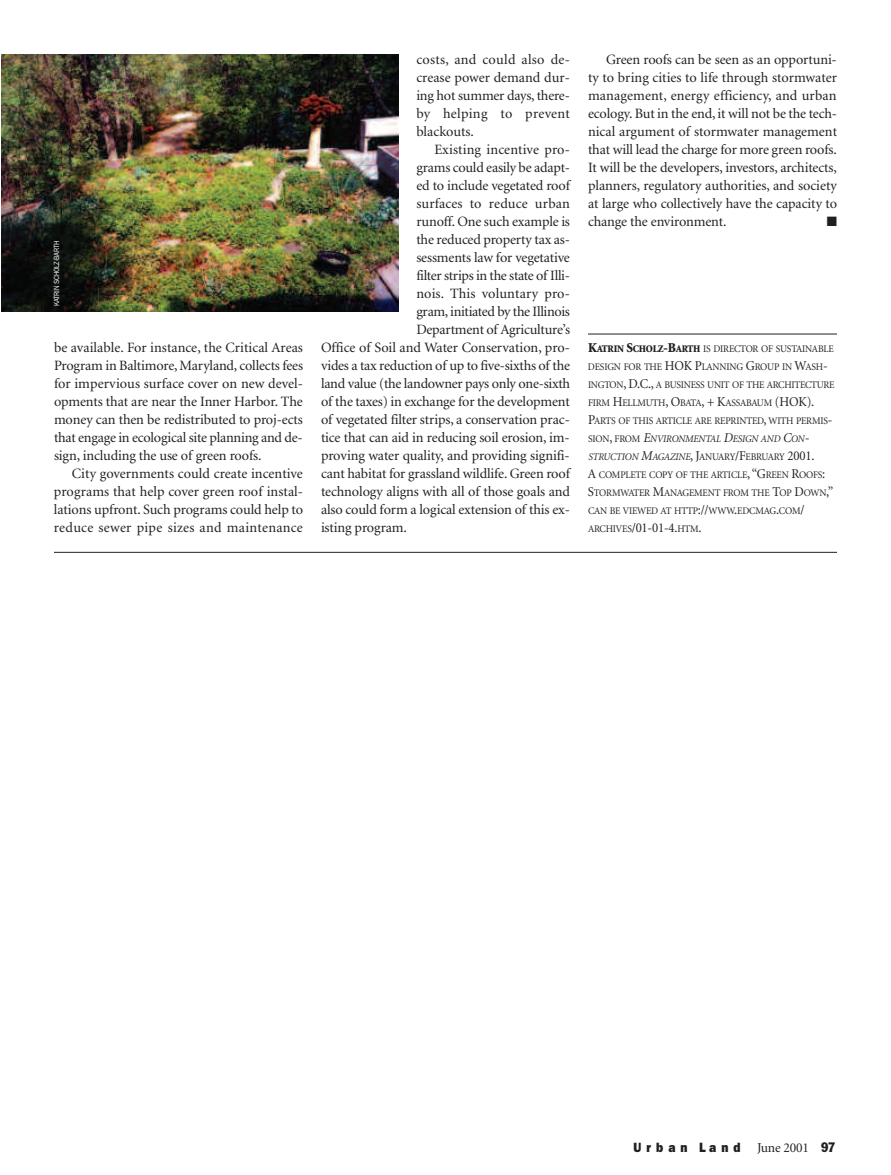
<style>
.page{position:relative;width:891px;height:1175px;background:#fff}
.page>*{position:absolute;margin:0;border:0;box-sizing:border-box;transform-origin:0 0}
.t1{font:14.25px/18px "Minion";letter-spacing:-.01em;color:#231f20;text-align:justify}
.t2{font:14.25px "Minion";letter-spacing:.01em;color:#231f20}
.t3{font:800 13.5px "Franklin Gothic";letter-spacing:.42em;color:#231f20;scale:.9 1}
.t4{font:13.5px "Zapf Dingbats";color:#231f20}
.t5{font:10.2px/18px "Minion";letter-spacing:-.02em;color:#231f20;scale:.95 1}
.t6{font:7.5px "Franklin Gothic";letter-spacing:-.03em;color:#fff;scale:.9 1}
.s1{font-weight:900;font-size:13.5px}
.s2{font-weight:900}
.s3{font-size:13.5px}
.s4{font-style:italic;font-size:13.5px}
.s5{font-style:italic}
.s6{font-family:"Minion";font-weight:400}
.s7{font-weight:400;font-stretch:condensed}
</style>
<div class="page">
<hr style="left:54px;top:552px;width:783px;height:1px;background:#231f20">
<hr style="left:588px;top:334px;width:249px;height:1px;background:#231f20">
<img style="left:1px;top:54px;width:397px;height:258px">
<p class="t6" style="left:52px;top:306px;width:74px;rotate:-90deg">KATRIN SCHOLZ-BARTH</p>
<p class="t1" style="left:54px;top:339px;width:251px">be available. For instance, the Critical Areas Program in Baltimore, Maryland, collects fees for impervious surface cover on new devel&shy;opments that are near the Inner Harbor. The money can then be redistributed to proj-ects that engage in ecological site planning and de&shy;sign, including the use of green roofs.</p>
<p class="t1" style="left:54px;top:465px;width:251px;text-indent:18px">City governments could create incentive programs that help cover green roof instal&shy;lations upfront. Such programs could help to reduce sewer pipe sizes and maintenance</p>
<p class="t1" style="left:416px;top:51px;width:155px">costs, and could also de&shy;crease power demand dur&shy;ing hot summer days, there&shy;by helping to prevent blackouts.</p>
<p class="t2" style="left:434px;top:143px;width:137px">Existing incentive pro-</p>
<p class="t1" style="left:416px;top:159px;width:155px">grams could easily be adapt-</p>
<p class="t1" style="left:416px;top:177px;width:155px">ed to include vegetated roof</p>
<p class="t2" style="left:416px;top:197px;width:155px">surfaces to reduce urban</p>
<p class="t1" style="left:416px;top:213px;width:155px">runoff. One such example is</p>
<p class="t1" style="left:416px;top:231px;width:155px">the reduced property tax as-</p>
<p class="t1" style="left:416px;top:249px;width:155px">sessments law for vegetative</p>
<p class="t1" style="left:416px;top:267px;width:155px">filter strips in the state of Illi-</p>
<p class="t2" style="left:416px;top:287px;width:155px">nois. This voluntary pro-</p>
<p class="t1" style="left:416px;top:303px;width:155px">gram, initiated by the Illinois</p>
<p class="t1" style="left:416px;top:321px;width:155px">Department of Agriculture’s</p>
<p class="t1" style="left:321px;top:339px;width:250px">Office of Soil and Water Conservation, pro-</p>
<p class="t1" style="left:321px;top:357px;width:251px">vides a tax reduction of up to five-sixths of the</p>
<p class="t1" style="left:321px;top:375px;width:251px">land value (the landowner pays only one-sixth</p>
<p class="t1" style="left:321px;top:393px;width:250px">of the taxes) in exchange for the development</p>
<p class="t1" style="left:321px;top:411px;width:250px">of vegetated filter strips, a conservation prac-</p>
<p class="t1" style="left:321px;top:429px;width:250px">tice that can aid in reducing soil erosion, im-</p>
<p class="t1" style="left:321px;top:447px;width:250px">proving water quality, and providing signifi-</p>
<p class="t1" style="left:321px;top:465px;width:250px">cant habitat for grassland wildlife. Green roof</p>
<p class="t1" style="left:321px;top:483px;width:251px">technology aligns with all of those goals and</p>
<p class="t1" style="left:321px;top:501px;width:250px">also could form a logical extension of this ex-</p>
<p class="t1" style="left:321px;top:519px;width:87px">isting program.</p>
<p class="t1" style="left:588px;top:51px;width:251px;text-indent:18px">Green roofs can be seen as an opportuni&shy;ty to bring cities to life through stormwater management, energy efficiency, and urban ecology. But in the end, it will not be the tech&shy;nical argument of stormwater management that will lead the charge for more green roofs.<br>It will be the developers, investors, architects, planners, regulatory authorities, and society at large who collectively have the capacity to change the environment.</p>
<p class="t4" style="left:827px;top:215px;width:12px">■</p>
<p class="t5" style="left:588px;top:340px;width:261px"><span class="s1">K</span><span class="s2">ATRIN</span> <span class="s1">S</span><span class="s2">CHOLZ</span><span class="s1">-B</span><span class="s2">ARTH</span> IS DIRECTOR OF SUSTAINABLE DESIGN FOR THE <span class="s3">HOK P</span>LANNING <span class="s3">G</span>ROUP IN <span class="s3">W</span>ASH<span class="s3">-</span>INGTON<span class="s3">, D.C.,</span> A BUSINESS UNIT OF THE ARCHITECTURE FIRM <span class="s3">H</span>ELLMUTH<span class="s3">, O</span>BATA<span class="s3">, + K</span>ASSABAUM <span class="s3">(HOK).<br>P</span>ARTS OF THIS ARTICLE ARE REPRINTED<span class="s3">,</span> WITH PERMIS<span class="s3">-</span>SION<span class="s3">,</span> FROM <span class="s4">E</span><span class="s5">NVIRONMENTAL</span> <span class="s4">D</span><span class="s5">ESIGN AND</span> <span class="s4">C</span><span class="s5">ON</span><span class="s4">-</span><span class="s5">STRUCTION</span> <span class="s4">M</span><span class="s5">AGAZINE</span><span class="s3">, J</span>ANUARY<span class="s3">/F</span>EBRUARY <span class="s3">2001.<br>A</span> COMPLETE COPY OF THE ARTICLE<span class="s3">, “G</span>REEN <span class="s3">R</span>OOFS<span class="s3">:<br>S</span>TORMWATER <span class="s3">M</span>ANAGEMENT FROM THE <span class="s3">T</span>OP <span class="s3">D</span>OWN<span class="s3">,” </span>CAN BE VIEWED AT HTTP<span class="s3">://</span>WWW<span class="s3">.</span>EDCMAG<span class="s3">.</span>COM<span class="s3">/ </span>ARCHIVES<span class="s3">/01-01-4.</span>HTM<span class="s3">.</span></p>
<p class="t3" style="left:633px;top:1139px;width:226px">Urban Land <span class="s6">June2001</span> <span class="s7">97</span></p>
</div>
